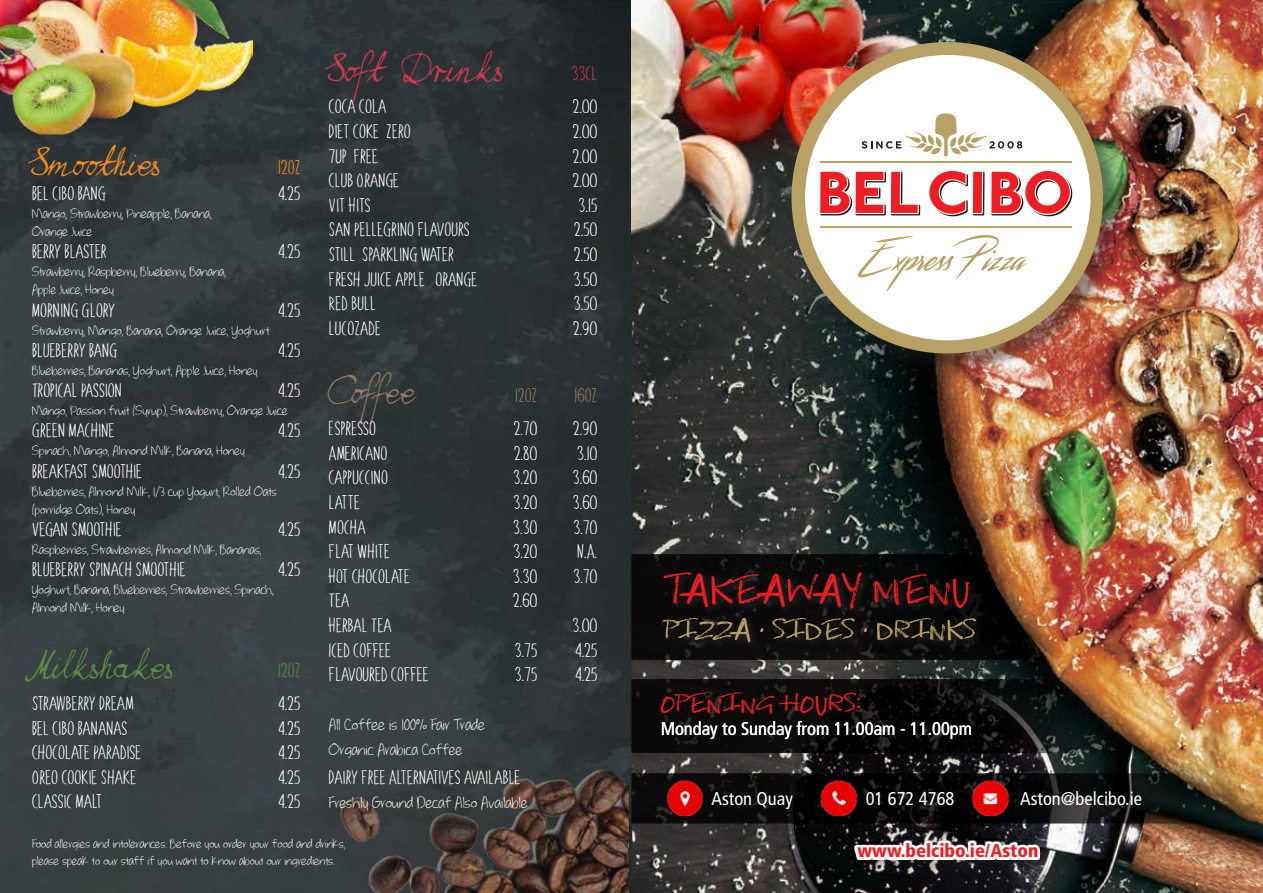
<style>
.page{position:relative;width:1263px;height:893px;background:#fff}
.page>*{position:absolute;margin:0;border:0;box-sizing:border-box;transform-origin:0 0}
.t1{font:30px "Brasserie";letter-spacing:.02em;color:#5a8d45}
.t2{font:30px "Brasserie";letter-spacing:.005em;color:#ce3952}
.t3{font:30px "Brasserie";letter-spacing:.015em;color:#f18b20}
.t4{font:30px "Brasserie";color:#987867}
.t5{font:28.35px "Lighthouse";color:#ee1d23}
.t6{font:20.55px "Lighthouse";letter-spacing:-.01em;color:#b8a164}
.t7{font:19.35px "Lighthouse";color:#ee1d23}
.t8{font:condensed 18.45px "Frutiger";color:#fff}
.t9{font:900 condensed 18.45px "Frutiger";color:#ee1d23}
.t10{font:18px/24.6px "whateverittakes";color:#fff}
.t11{font:15px "Lemonade Stand";color:#fff}
.t12{font:15px/18px "whateverittakes";color:#fff}
.t13{font:15px "Lemonade Stand";color:#987867}
.t14{font:15px "Lemonade Stand";color:#f18b20}
.t15{font:15px "Lemonade Stand";color:#5a8d45}
.t16{font:15px "Lemonade Stand";color:#ce3952}
.t17{font:14.25px/17.1px "whateverittakes";color:#fff}
</style>
<div class="page">
<img style="left:0;top:0;width:1263px;height:893px">
<img style="left:258px;top:748px;width:371px;height:145px">
<div style="left:0;top:0;width:265px;height:146px;background:#2f3739"></div>
<img style="left:0;top:0;width:253px;height:135px">
<svg style="left:631px;top:554px;width:411px;height:106px;background:#291d13"></svg>
<svg style="left:661px;top:569px;width:325px;height:82px;background:#0e0e0e"></svg>
<img style="left:631px;top:0;width:313px;height:303px">
<svg style="left:631px;top:773px;width:623px;height:50px;background:#181511"></svg>
<img style="left:666px;top:780px;width:38px;height:35px">
<img style="left:971px;top:780px;width:38px;height:35px">
<img style="left:820px;top:780px;width:38px;height:35px">
<div style="left:794px;top:44px;width:330px;height:330px;background:#231f20;opacity:.44"></div>
<div style="left:791px;top:42px;width:312px;height:311px;background:#b8a164;border-radius:50%"></div>
<div style="left:805px;top:55px;width:285px;height:285px;background:#fff;border-radius:50%"></div>
<svg style="left:862px;top:113px;width:160px;height:43px"></svg>
<svg style="left:820px;top:171px;width:100px;height:44px"></svg>
<svg style="left:929px;top:171px;width:55px;height:45px"></svg>
<div style="left:973px;top:172px;width:9px;height:41px;background:#ee1d23"></div>
<svg style="left:991px;top:171px;width:81px;height:45px"></svg>
<hr style="left:820px;top:161px;width:251px;height:2px;background:#b8a164">
<hr style="left:820px;top:226px;width:251px;height:2px;background:#b8a164">
<svg style="left:858px;top:235px;width:169px;height:56px"></svg>
<svg style="left:631px;top:679px;width:501px;height:74px;background:#17130f"></svg>
<div style="left:854px;top:839px;width:196px;height:30px;background:#231f20;opacity:.75"></div>
<svg style="left:855px;top:840px;width:185px;height:20px"></svg>
<h1 class="t2" style="left:329px;top:52px;width:175px">Soft Drinks</h1>
<p class="t16" style="left:572px;top:62px;width:27px">33CL</p>
<p class="t11" style="left:329px;top:95px;width:59px">COCA COLA</p>
<p class="t11" style="left:573px;top:95px;width:26px">2.00</p>
<p class="t11" style="left:329px;top:120px;width:83px">DIET COKE/ZERO</p>
<p class="t11" style="left:573px;top:120px;width:26px">2.00</p>
<p class="t11" style="left:329px;top:144px;width:51px">7UP/FREE</p>
<p class="t11" style="left:573px;top:144px;width:26px">2.00</p>
<p class="t11" style="left:329px;top:169px;width:72px">CLUB ORANGE</p>
<p class="t11" style="left:573px;top:169px;width:26px">2.00</p>
<p class="t11" style="left:329px;top:193px;width:43px">VIT HITS</p>
<p class="t11" style="left:579px;top:193px;width:20px">3.15</p>
<p class="t11" style="left:329px;top:218px;width:142px">SAN PELLEGRINO FLAVOURS</p>
<p class="t11" style="left:574px;top:218px;width:25px">2.50</p>
<p class="t11" style="left:329px;top:243px;width:127px">STILL/SPARKLING WATER</p>
<p class="t11" style="left:574px;top:243px;width:25px">2.50</p>
<p class="t11" style="left:329px;top:267px;width:150px">FRESH JUICE APPLE/ ORANGE</p>
<p class="t11" style="left:574px;top:267px;width:25px">3.50</p>
<p class="t11" style="left:329px;top:292px;width:49px">RED BULL</p>
<p class="t11" style="left:574px;top:292px;width:25px">3.50</p>
<p class="t11" style="left:329px;top:316px;width:54px">LUCOZADE</p>
<p class="t11" style="left:573px;top:316px;width:26px">2.90</p>
<h1 class="t4" style="left:329px;top:374px;width:87px">Coffee</h1>
<h1 class="t3" style="left:32px;top:146px;width:129px">Smoothies</h1>
<p class="t14" style="left:278px;top:155px;width:24px">12OZ</p>
<p class="t11" style="left:32px;top:182px;width:75px">BEL CIBO BANG</p>
<p class="t11" style="left:278px;top:182px;width:24px">4.25</p>
<p class="t12" style="left:32px;top:204px;width:181px">Mango, Strawberry, Pineapple, Banana,<br>Orange Juice</p>
<p class="t11" style="left:32px;top:240px;width:76px">BERRY BLASTER</p>
<p class="t11" style="left:278px;top:240px;width:24px">4.25</p>
<p class="t12" style="left:32px;top:262px;width:195px">Strawberry, Raspberry, Blueberry, Banana,<br>Apple Juice, Honey</p>
<p class="t11" style="left:32px;top:298px;width:85px">MORNING GLORY</p>
<p class="t11" style="left:278px;top:298px;width:24px">4.25</p>
<p class="t12" style="left:32px;top:321px;width:239px">Strawberry, Mango, Banana, Orange Juice, Yoghurt</p>
<p class="t11" style="left:32px;top:338px;width:86px">BLUEBERRY BANG</p>
<p class="t11" style="left:278px;top:338px;width:24px">4.25</p>
<p class="t12" style="left:32px;top:361px;width:227px">Blueberries, Bananas, Yoghurt, Apple Juice, Honey</p>
<p class="t11" style="left:32px;top:379px;width:91px">TROPICAL PASSION</p>
<p class="t11" style="left:278px;top:379px;width:24px">4.25</p>
<p class="t12" style="left:32px;top:401px;width:257px">Mango, Passion fruit (Syrup), Strawberry, Orange Juice</p>
<p class="t11" style="left:32px;top:419px;width:84px">GREEN MACHINE</p>
<p class="t11" style="left:278px;top:419px;width:24px">4.25</p>
<p class="t12" style="left:32px;top:441px;width:214px">Spinach, Mango, Almond Milk, Banana, Honey</p>
<p class="t11" style="left:32px;top:459px;width:112px">BREAKFAST SMOOTHIE</p>
<p class="t11" style="left:278px;top:459px;width:24px">4.25</p>
<p class="t12" style="left:32px;top:482px;width:246px">Blueberries, Almond Milk, 1/3 cup Yogurt, Rolled Oats (porridge Oats), Honey</p>
<p class="t11" style="left:32px;top:517px;width:91px">VEGAN SMOOTHIE</p>
<p class="t11" style="left:278px;top:517px;width:24px">4.25</p>
<p class="t12" style="left:32px;top:540px;width:231px">Raspberries, Strawberries, Almond Milk, Bananas,</p>
<p class="t11" style="left:32px;top:558px;width:155px">BLUEBERRY SPINACH SMOOTHIE</p>
<p class="t11" style="left:278px;top:558px;width:24px">4.25</p>
<p class="t12" style="left:32px;top:580px;width:243px">Yoghurt, Banana, Blueberries, Strawberries, Spinach,<br>Almond Milk, Honey</p>
<h1 class="t1" style="left:32px;top:649px;width:142px">Milkshakes</h1>
<p class="t13" style="left:515px;top:384px;width:24px">12OZ</p>
<p class="t13" style="left:574px;top:384px;width:24px">16OZ</p>
<p class="t11" style="left:329px;top:417px;width:49px">ESPRESSO</p>
<p class="t11" style="left:514px;top:417px;width:25px">2.70</p>
<p class="t11" style="left:573px;top:417px;width:26px">2.90</p>
<p class="t11" style="left:329px;top:441px;width:60px">AMERICANO</p>
<p class="t11" style="left:514px;top:441px;width:25px">2.80</p>
<p class="t11" style="left:577px;top:441px;width:22px">3.10</p>
<p class="t11" style="left:329px;top:466px;width:61px">CAPPUCCINO</p>
<p class="t11" style="left:514px;top:466px;width:25px">3.20</p>
<p class="t11" style="left:573px;top:466px;width:26px">3.60</p>
<p class="t11" style="left:329px;top:491px;width:33px">LATTE</p>
<p class="t11" style="left:514px;top:491px;width:25px">3.20</p>
<p class="t11" style="left:573px;top:491px;width:26px">3.60</p>
<p class="t11" style="left:329px;top:515px;width:38px">MOCHA</p>
<p class="t11" style="left:513px;top:515px;width:26px">3.30</p>
<p class="t11" style="left:574px;top:515px;width:25px">3.70</p>
<p class="t11" style="left:329px;top:540px;width:63px">FLAT WHITE</p>
<p class="t11" style="left:514px;top:540px;width:25px">3.20</p>
<p class="t11" style="left:577px;top:540px;width:22px">N.A.</p>
<p class="t11" style="left:329px;top:564px;width:83px">HOT CHOCOLATE</p>
<p class="t11" style="left:513px;top:564px;width:26px">3.30</p>
<p class="t11" style="left:574px;top:564px;width:25px">3.70</p>
<p class="t11" style="left:329px;top:589px;width:22px">TEA</p>
<p class="t11" style="left:513px;top:589px;width:26px">2.60</p>
<p class="t11" style="left:329px;top:614px;width:65px">HERBAL TEA</p>
<p class="t11" style="left:573px;top:614px;width:26px">3.00</p>
<p class="t11" style="left:329px;top:638px;width:64px">ICED COFFEE</p>
<p class="t11" style="left:515px;top:638px;width:24px">3.75</p>
<p class="t11" style="left:575px;top:638px;width:24px">4.25</p>
<p class="t11" style="left:329px;top:663px;width:101px">FLAVOURED COFFEE</p>
<p class="t11" style="left:515px;top:663px;width:24px">3.75</p>
<p class="t11" style="left:575px;top:663px;width:24px">4.25</p>
<p class="t10" style="left:329px;top:712px;width:158px">All Coffee is 100% Fair Trade<br>Organic Arabica Coffee</p>
<p class="t11" style="left:329px;top:765px;width:193px">DAIRY FREE ALTERNATIVES AVAILABLE</p>
<p class="t10" style="left:329px;top:790px;width:200px">Freshly Ground Decaf Also Available</p>
<p class="t17" style="left:32px;top:834px;width:315px">Food allergies and intolerances: Before you order your food and drinks, please speak to our staff if you want to know about our ingredients.</p>
<p class="t15" style="left:278px;top:658px;width:24px">12OZ</p>
<p class="t11" style="left:32px;top:692px;width:103px">STRAWBERRY DREAM</p>
<p class="t11" style="left:278px;top:692px;width:24px">4.25</p>
<p class="t11" style="left:32px;top:716px;width:97px">BEL CIBO BANANAS</p>
<p class="t11" style="left:278px;top:716px;width:24px">4.25</p>
<p class="t11" style="left:32px;top:741px;width:111px">CHOCOLATE PARADISE</p>
<p class="t11" style="left:278px;top:741px;width:24px">4.25</p>
<p class="t11" style="left:32px;top:765px;width:106px">OREO COOKIE SHAKE</p>
<p class="t11" style="left:278px;top:765px;width:24px">4.25</p>
<p class="t11" style="left:32px;top:790px;width:72px">CLASSIC MALT</p>
<p class="t11" style="left:278px;top:790px;width:24px">4.25</p>
<h2 class="t5" style="left:669px;top:568px;width:303px">TAKEAWAY MENU</h2>
<h3 class="t6" style="left:664px;top:614px;width:314px">PIZZA • SIDES • DRINKS</h3>
<p class="t7" style="left:661px;top:689px;width:203px">OPENING HOURS:</p>
<p class="t8" style="left:661px;top:718px;width:313px">Monday to Sunday from 11.00am - 11.00pm</p>
<p class="t8" style="left:711px;top:788px;width:83px">Aston Quay</p>
<p class="t8" style="left:866px;top:788px;width:90px">01 672 4768</p>
<p class="t8" style="left:1020px;top:788px;width:123px">Aston@belcibo.ie</p>
<p class="t9" style="left:857px;top:839px;width:182px">www.belcibo.ie/Aston</p>
</div>
